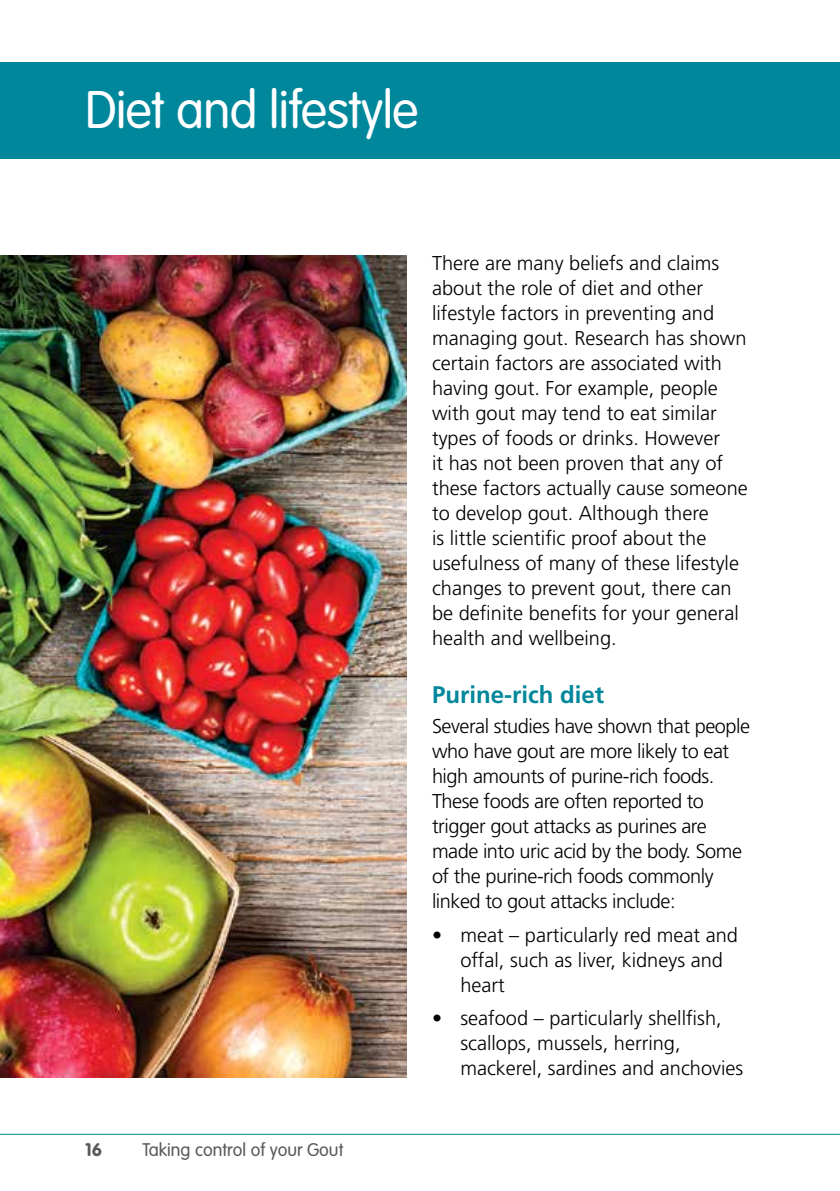
<style>
.page{position:relative;width:840px;height:1191px;background:#fff}
.page>*{position:absolute;margin:0;border:0;box-sizing:border-box;transform-origin:0 0}
.t1{font:300 52px "VAG Rounded";letter-spacing:-.01em;color:#fff;scale:.96 1}
.t2{font:700 24px "Frutiger";color:#00879b}
.t3{font:300 20px/25px "Frutiger";color:#000}
.t4{font:300 20px/25px "Frutiger";letter-spacing:-.025em;color:#000}
.t5{font:300 18px "VAG Rounded";color:#58595b}
.t6{font:700 18px "VAG Rounded";color:#58595b}
</style>
<div class="page">
<hr style="left:0;top:1133px;width:839px;height:1px;background:#00879b">
<div style="left:0;top:62px;width:839px;height:97px;background:#00879b"></div>
<img style="left:0;top:255px;width:406px;height:822px">
<h1 class="t1" style="left:85px;top:80px;width:348px">Diet and lifestyle</h1>
<p class="t6" style="left:85px;top:1139px;width:18px">16</p>
<p class="t5" style="left:142px;top:1139px;width:202px">Taking control of your Gout</p>
<p class="t3" style="left:432px;top:251px;width:317px">There are many beliefs and claims about the role of diet and other lifestyle factors in preventing and managing gout. Research has shown certain factors are associated with having gout. For example, people with gout may tend to eat similar types of foods or drinks. However<br>it has not been proven that any of these factors actually cause someone to develop gout. Although there<br>is little scientific proof about the usefulness of many of these lifestyle changes to prevent gout, there can be definite benefits for your general health and wellbeing.</p>
<p class="t2" style="left:432px;top:680px;width:174px">Purine-rich diet</p>
<p class="t4" style="left:432px;top:714px;width:319px">Several studies have shown that people who have gout are more likely to eat high amounts of purine-rich foods.<br>These foods are often reported to trigger gout attacks as purines are made into uric acid by the body. Some of the purine-rich foods commonly linked to gout attacks include:</p>
<p class="t3" style="left:460px;top:922px;width:279px;text-indent:-28px">• meat – particularly red meat and offal, such as liver, kidneys and heart</p>
<p class="t3" style="left:460px;top:1006px;width:284px;text-indent:-28px">• seafood – particularly shellfish, scallops, mussels, herring, mackerel, sardines and anchovies</p>
</div>
